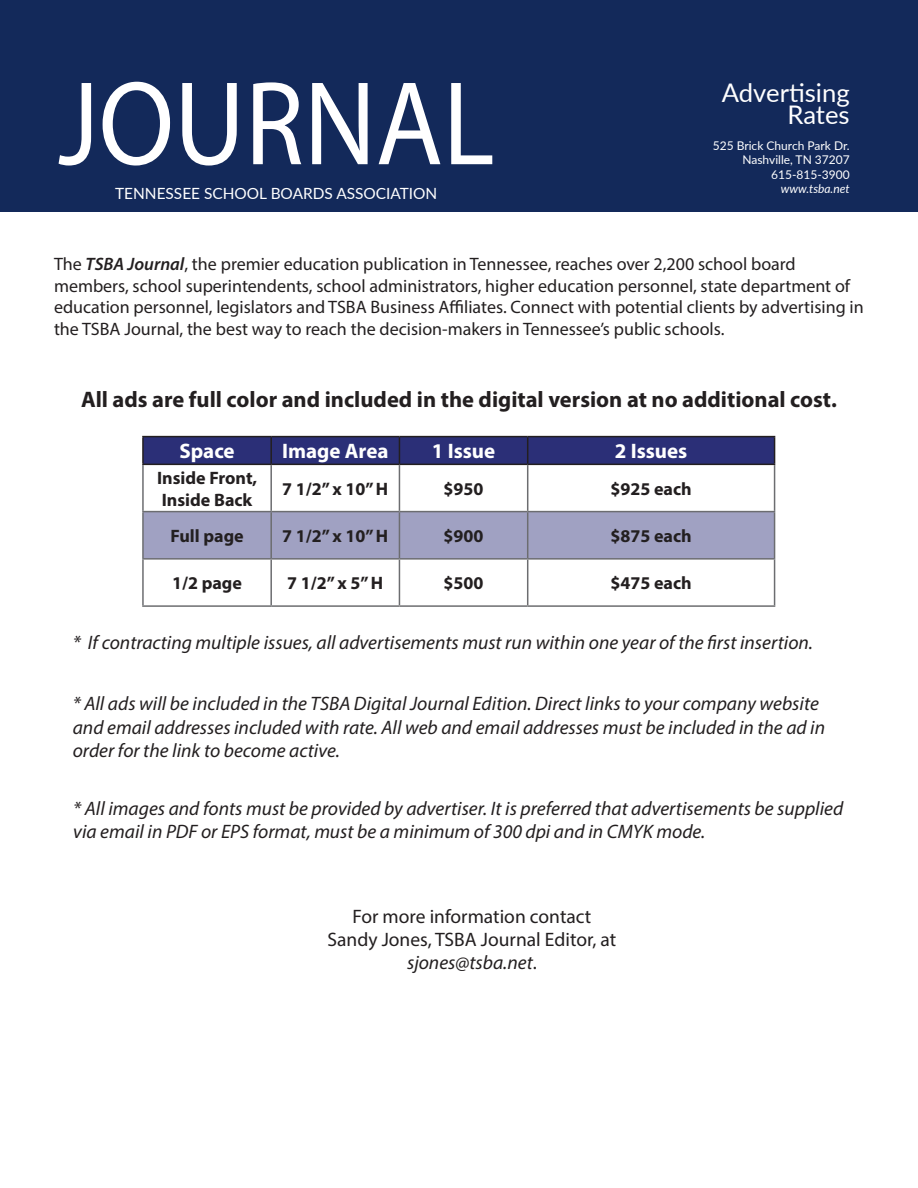
<style>
.page{position:relative;width:918px;height:1188px;background:#fff}
.page>*{position:absolute;margin:0;border:0;box-sizing:border-box;transform-origin:0 0}
.Footer_Page_Numbers{font:120.45px "Myriad Pro";color:#fff;scale:.91 1}
.t1{font:25.65px "Lato";color:#fff}
.t2{font:700 22.5px "Myriad Pro";color:#231f20}
.t3{font:700 21px "Myriad Pro";color:#fff}
.t4{font:italic 19.5px/23.4px "Myriad Pro";color:#231f20}
.t5{font:19.5px/23.4px "Myriad Pro";color:#231f20;text-align:center}
.t6{font:18px/21.6px "Myriad Pro";color:#231f20}
.t7{font:700 18px/21.6px "Myriad Pro";color:#231f20}
.Journal_Edition_Mont{font:15.45px "Lato";color:#fff}
.t8{font:12px "Lato";color:#fff}
.t9{font:italic 12px "Lato";color:#fff}
.s1{font-weight:600;font-style:italic}
.s2{font-style:normal}
</style>
<div class="page">
<div style="left:0;top:0;width:918px;height:212px;background:#13295a"></div>
<div style="left:144px;top:512px;width:630px;height:46px;background:#a0a1c2"></div>
<hr style="left:142px;top:436px;width:129px;height:1px;background:#231f20">
<hr style="left:142px;top:437px;width:2px;height:27px;background:#231f20">
<hr style="left:271px;top:436px;width:128px;height:1px;background:#231f20">
<hr style="left:399px;top:436px;width:129px;height:1px;background:#231f20">
<hr style="left:528px;top:436px;width:247px;height:1px;background:#231f20">
<svg style="left:143px;top:437px;width:632px;height:27px;background:#2a2e72"></svg>
<hr style="left:142px;top:464px;width:129px;height:1px;background:#231f20">
<hr style="left:271px;top:464px;width:128px;height:1px;background:#231f20">
<hr style="left:399px;top:464px;width:129px;height:1px;background:#231f20">
<hr style="left:528px;top:464px;width:247px;height:1px;background:#231f20">
<hr style="left:142px;top:465px;width:2px;height:46px;background:#6c6d70">
<hr style="left:270px;top:465px;width:2px;height:46px;background:#6c6d70">
<hr style="left:399px;top:465px;width:1px;height:46px;background:#6c6d70">
<hr style="left:527px;top:465px;width:1px;height:46px;background:#6c6d70">
<hr style="left:774px;top:465px;width:1px;height:46px;background:#6c6d70">
<hr style="left:142px;top:511px;width:129px;height:1px;background:#6c6d70">
<hr style="left:142px;top:512px;width:2px;height:46px;background:#6c6d70">
<hr style="left:271px;top:511px;width:128px;height:1px;background:#6c6d70">
<hr style="left:270px;top:512px;width:2px;height:46px;background:#6c6d70">
<hr style="left:399px;top:511px;width:129px;height:1px;background:#6c6d70">
<hr style="left:399px;top:512px;width:1px;height:46px;background:#6c6d70">
<hr style="left:528px;top:511px;width:247px;height:1px;background:#6c6d70">
<hr style="left:527px;top:512px;width:1px;height:46px;background:#6c6d70">
<hr style="left:774px;top:512px;width:1px;height:46px;background:#6c6d70">
<hr style="left:142px;top:558px;width:129px;height:2px;background:#6c6d70">
<hr style="left:142px;top:560px;width:2px;height:45px;background:#6c6d70">
<hr style="left:271px;top:558px;width:128px;height:2px;background:#6c6d70">
<hr style="left:270px;top:560px;width:2px;height:45px;background:#6c6d70">
<hr style="left:399px;top:558px;width:129px;height:2px;background:#6c6d70">
<hr style="left:399px;top:560px;width:1px;height:45px;background:#6c6d70">
<hr style="left:528px;top:558px;width:247px;height:2px;background:#6c6d70">
<hr style="left:527px;top:560px;width:1px;height:45px;background:#6c6d70">
<hr style="left:774px;top:560px;width:1px;height:45px;background:#6c6d70">
<hr style="left:142px;top:605px;width:129px;height:2px;background:#6c6d70">
<hr style="left:271px;top:605px;width:128px;height:2px;background:#6c6d70">
<hr style="left:399px;top:605px;width:129px;height:2px;background:#6c6d70">
<hr style="left:528px;top:605px;width:247px;height:2px;background:#6c6d70">
<p class="Footer_Page_Numbers" style="left:58px;top:50px;width:481px">JOURNAL</p>
<p class="Journal_Edition_Mont" style="left:115px;top:182px;width:324px">TENNESSEE SCHOOL BOARDS ASSOCIATION</p>
<p class="t1" style="left:722px;top:74px;width:129px">Advertising</p>
<p class="t1" style="left:788px;top:97px;width:64px">Rates</p>
<p class="t8" style="left:713px;top:137px;width:138px">525 Brick Church Park Dr.</p>
<p class="t8" style="left:742px;top:151px;width:109px">Nashville, TN 37207</p>
<p class="t8" style="left:771px;top:166px;width:80px">615-815-3900</p>
<p class="t9" style="left:781px;top:180px;width:71px">www.tsba.net</p>
<p class="t6" style="left:54px;top:253px;width:811px">The <span class="s1">TSBA Journal</span>, the premier education publication in Tennessee, reaches over 2,200 school board members, school superintendents, school administrators, higher education personnel, state department of education personnel, legislators and TSBA Business Affiliates. Connect with potential clients by advertising in the TSBA Journal, the best way to reach the decision-makers in Tennessee’s public schools.</p>
<p class="t2" style="left:81px;top:385px;width:757px">All ads are full color and included in the digital version at no additional cost.</p>
<p class="t3" style="left:179px;top:438px;width:57px">Space</p>
<p class="t3" style="left:282px;top:438px;width:108px">Image Area</p>
<p class="t3" style="left:432px;top:438px;width:65px">1 Issue</p>
<p class="t3" style="left:615px;top:438px;width:74px">2 Issues</p>
<p class="t7" style="left:157px;top:466px;width:102px">Inside Front,<br>Inside Back</p>
<p class="t7" style="left:282px;top:477px;width:108px">7 1/2” x 10” H</p>
<p class="t7" style="left:444px;top:477px;width:41px">$950</p>
<p class="t7" style="left:611px;top:477px;width:83px">$925 each</p>
<p class="t7" style="left:170px;top:525px;width:75px">Full page</p>
<p class="t7" style="left:282px;top:525px;width:108px">7 1/2” x 10” H</p>
<p class="t7" style="left:444px;top:525px;width:41px">$900</p>
<p class="t7" style="left:611px;top:525px;width:83px">$875 each</p>
<p class="t7" style="left:172px;top:572px;width:71px">1/2 page</p>
<p class="t7" style="left:287px;top:572px;width:98px">7 1/2” x 5” H</p>
<p class="t7" style="left:444px;top:572px;width:41px">$500</p>
<p class="t7" style="left:611px;top:572px;width:83px">$475 each</p>
<p class="t4" style="left:73px;top:630px;width:742px">* If contracting multiple issues, all advertisements must run within one year of the first insertion.</p>
<p class="t4" style="left:73px;top:692px;width:754px">* All ads will be included in the TSBA Digital Journal Edition. Direct links to your company website and email addresses included with rate. All web and email addresses must be included in the ad in order for the link to become active.</p>
<p class="t4" style="left:73px;top:796px;width:772px">* All images and fonts must be provided by advertiser. It is preferred that advertisements be supplied via email in PDF or EPS format, must be a minimum of 300 dpi and in CMYK mode.</p>
<p class="t5" style="left:327px;top:904px;width:290px">For more information contact<br>Sandy Jones, TSBA Journal Editor, at</p>
<p class="t4" style="left:407px;top:951px;width:131px">sjones@tsba.net<span class="s2">.</span></p>
</div>
